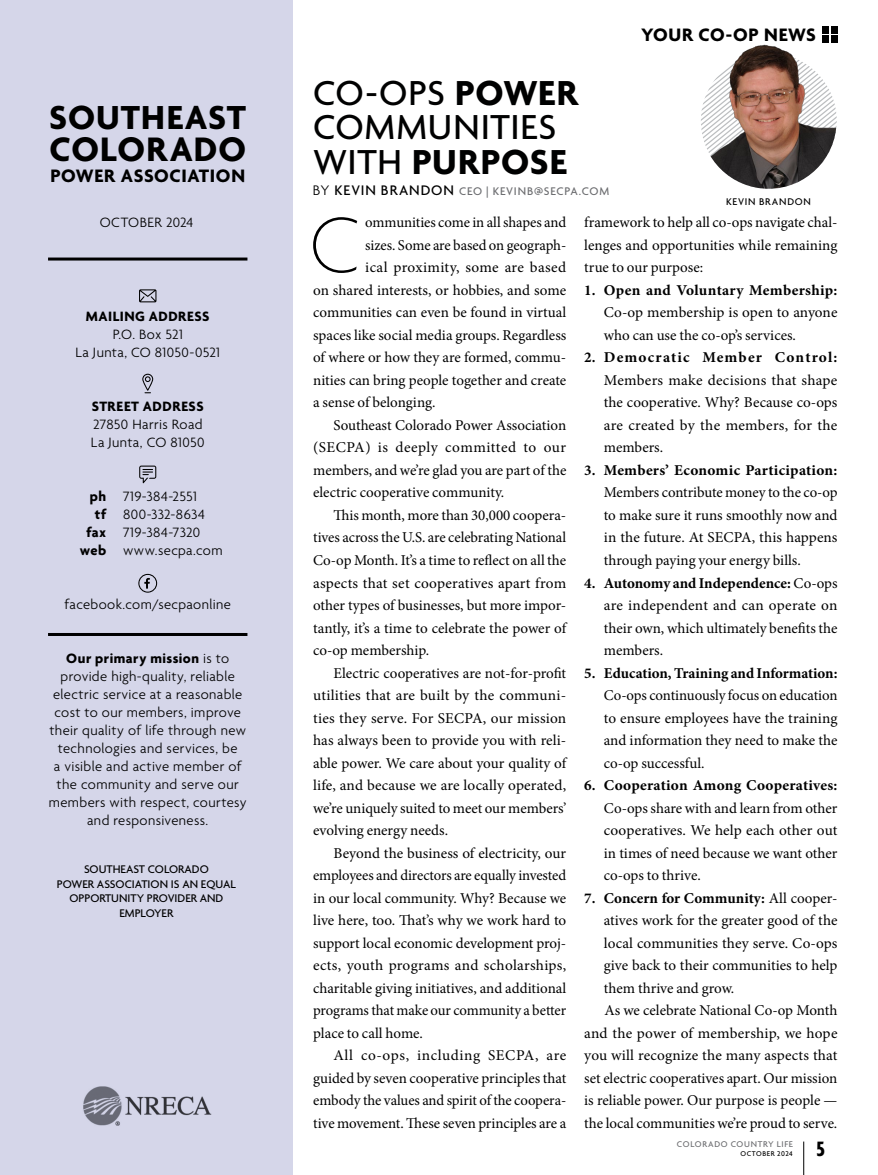
<style>
.page{position:relative;width:878px;height:1175px;background:#fff}
.page>*{position:absolute;margin:0;border:0;box-sizing:border-box;transform-origin:0 0}
.t1{font:100 85.5px "Agenda";color:#000}
.t2{font:500 37.5px/34.5px "Agenda";letter-spacing:.02em;color:#000101}
.t3{font:700 36.75px "Agenda";letter-spacing:.025em;color:#000}
.t4{font:700 36px "Agenda";letter-spacing:.03em;color:#000}
.t5{font:700 condensed 22.5px "Agenda";color:#000}
.t6{font:700 19.5px "Agenda";letter-spacing:.03em;color:#000}
.t7{font:15px/22.5px "Minion Pro";color:#000;text-align:justify}
.t8{font:700 15px "Minion Pro";letter-spacing:.015em;color:#000}
.t9{font:700 15px "Minion Pro";letter-spacing:-.005em;color:#000}
.t10{font:15px "Minion Pro";letter-spacing:.03em;color:#000}
.t11{font:15px "Minion Pro";letter-spacing:.04em;color:#000}
.t12{font:15px "Minion Pro";letter-spacing:.025em;color:#000}
.t13{font:700 15px "Minion Pro";letter-spacing:.07em;color:#000}
.t14{font:300 14.7px/18px "Agenda";letter-spacing:.025em;color:#000;text-align:center}
.t15{font:700 14.7px "Agenda";letter-spacing:.035em;color:#000}
.t16{font:500 12px/14.4px "Agenda";color:#000;text-align:center}
.t17{font:500 12px "Agenda";letter-spacing:.065em;color:#6d6e71}
.t18{font:500 10.5px "Agenda";letter-spacing:.075em;color:#000}
.t19{font:500 9px "Agenda";letter-spacing:.075em;color:#6d6e71}
.t20{font:500 7.5px "Agenda";letter-spacing:.075em;color:#000}
.s1{font-weight:700}
.s2{font-weight:300;font-size:15px;color:#000}
.s3{font-size:15px;color:#000}
.s4{font-weight:400}
</style>
<div class="page">
<img style="left:701px;top:26px;width:135px;height:163px">
<div style="left:0;top:0;width:293px;height:1174px;background:#d5d6e9"></div>
<hr style="left:48px;top:257px;width:199px;height:3px;background:#000">
<img style="left:83px;top:1086px;width:129px;height:40px">
<hr style="left:48px;top:633px;width:199px;height:3px;background:#000">
<svg style="left:139px;top:289px;width:17px;height:13px"></svg>
<svg style="left:142px;top:374px;width:11px;height:19px"></svg>
<svg style="left:139px;top:465px;width:17px;height:18px"></svg>
<svg style="left:138px;top:574px;width:19px;height:18px"></svg>
<hr style="left:803px;top:1141px;width:1px;height:33px;background:#000">
<div style="left:830px;top:36px;width:7px;height:7px;background:#000"></div>
<div style="left:830px;top:26px;width:7px;height:7px;background:#000"></div>
<div style="left:821px;top:36px;width:7px;height:7px;background:#000"></div>
<div style="left:821px;top:26px;width:7px;height:7px;background:#000"></div>
<h3 class="t4" style="left:49px;top:98px;width:198px">SOUTHEAST</h3>
<h3 class="t3" style="left:49px;top:129px;width:198px">COLORADO</h3>
<h3 class="t6" style="left:50px;top:165px;width:196px">POWER ASSOCIATION</h3>
<p class="t14" style="left:100px;top:214px;width:95px">OCTOBER 2024</p>
<p class="t15" style="left:86px;top:308px;width:125px">MAILING ADDRESS</p>
<p class="t14" style="left:75px;top:326px;width:146px">P.O. Box 521<br>La Junta, CO 81050-0521</p>
<p class="t15" style="left:92px;top:398px;width:113px">STREET ADDRESS</p>
<p class="t14" style="left:91px;top:416px;width:115px;text-align:left">27850 Harris Road<br>La Junta, CO 81050</p>
<p class="t14" style="left:90px;top:488px;width:108px"><span class="s1">ph</span> 719-384-2551</p>
<p class="t14" style="left:95px;top:506px;width:112px"><span class="s1">tf</span> 800-332-8634</p>
<p class="t14" style="left:86px;top:524px;width:115px"><span class="s1">fax</span> 719-384-7320</p>
<p class="t14" style="left:80px;top:542px;width:144px"><span class="s1">web</span> www.secpa.com</p>
<p class="t14" style="left:64px;top:596px;width:168px">facebook.com/secpaonline</p>
<p class="t14" style="left:49px;top:650px;width:199px"><span class="s1">Our primary mission</span> is to provide high-quality, reliable electric service at a reasonable cost to our members, improve their quality of life through new technologies and services, be<br>a visible and active member of the community and serve our members with respect, courtesy and responsiveness.</p>
<p class="t16" style="left:57px;top:863px;width:181px">SOUTHEAST COLORADO<br>POWER ASSOCIATION IS AN EQUAL<br>OPPORTUNITY PROVIDER AND<br>EMPLOYER</p>
<h2 class="t2" style="left:313px;top:78px;width:266px">CO-OPS <span class="s1">POWER<br></span>COMMUNITIES<br>WITH <span class="s1">PURPOSE</span></h2>
<p class="t17" style="left:313px;top:185px;width:298px"><span class="s2">BY</span> <span class="s3">KEVIN BRANDON</span> CEO | KEVINB@SECPA.COM</p>
<h3 class="t6" style="left:641px;top:24px;width:176px">YOUR CO-OP NEWS</h3>
<p class="t18" style="left:726px;top:196px;width:86px">KEVIN BRANDON</p>
<h1 class="t1" style="left:309px;top:199px;width:53px">C</h1>
<p class="t7" style="left:365px;top:211px;width:202px">ommunities come in all shapes and</p>
<p class="t7" style="left:365px;top:234px;width:202px">sizes. Some are based on geograph-</p>
<p class="t12" style="left:365px;top:257px;width:202px">ical proximity, some are based</p>
<p class="t7" style="left:313px;top:279px;width:254px">on shared interests, or hobbies, and some</p>
<p class="t7" style="left:313px;top:301px;width:255px">communities can even be found in virtual</p>
<p class="t7" style="left:313px;top:324px;width:255px">spaces like social media groups. Regardless</p>
<p class="t7" style="left:313px;top:346px;width:254px">of where or how they are formed, commu-</p>
<p class="t7" style="left:313px;top:369px;width:255px">nities can bring people together and create</p>
<p class="t7" style="left:313px;top:391px;width:124px">a sense of belonging.</p>
<p class="t7" style="left:333px;top:414px;width:234px">Southeast Colorado Power Association</p>
<p class="t10" style="left:313px;top:437px;width:254px">(SECPA) is deeply committed to our</p>
<p class="t7" style="left:313px;top:459px;width:255px">members, and we’re glad you are part of the</p>
<p class="t7" style="left:313px;top:481px;width:193px">electric cooperative community.</p>
<p class="t7" style="left:333px;top:504px;width:234px">This month, more than 30,000 coopera-</p>
<p class="t7" style="left:313px;top:526px;width:254px">tives across the U.S. are celebrating National</p>
<p class="t7" style="left:313px;top:549px;width:254px">Co-op Month. It’s a time to reflect on all the</p>
<p class="t7" style="left:313px;top:571px;width:255px">aspects that set cooperatives apart from</p>
<p class="t7" style="left:313px;top:594px;width:255px">other types of businesses, but more impor-</p>
<p class="t7" style="left:313px;top:616px;width:254px">tantly, it’s a time to celebrate the power of</p>
<p class="t7" style="left:313px;top:639px;width:118px">co-op membership.</p>
<p class="t7" style="left:333px;top:661px;width:234px">Electric cooperatives are not-for-profit</p>
<p class="t7" style="left:313px;top:684px;width:255px">utilities that are built by the communi-</p>
<p class="t7" style="left:313px;top:706px;width:255px">ties they serve. For SECPA, our mission</p>
<p class="t7" style="left:313px;top:729px;width:255px">has always been to provide you with reli-</p>
<p class="t7" style="left:313px;top:751px;width:254px">able power. We care about your quality of</p>
<p class="t7" style="left:313px;top:774px;width:254px">life, and because we are locally operated,</p>
<p class="t7" style="left:313px;top:796px;width:255px">we’re uniquely suited to meet our members’</p>
<p class="t7" style="left:313px;top:819px;width:136px">evolving energy needs.</p>
<p class="t7" style="left:333px;top:841px;width:234px">Beyond the business of electricity, our</p>
<p class="t7" style="left:313px;top:864px;width:254px">employees and directors are equally invested</p>
<p class="t7" style="left:313px;top:886px;width:255px">in our local community. Why? Because we</p>
<p class="t7" style="left:313px;top:909px;width:255px">live here, too. That’s why we work hard to</p>
<p class="t7" style="left:313px;top:931px;width:255px">support local economic development proj-</p>
<p class="t7" style="left:313px;top:954px;width:255px">ects, youth programs and scholarships,</p>
<p class="t7" style="left:313px;top:976px;width:255px">charitable giving initiatives, and additional</p>
<p class="t7" style="left:313px;top:999px;width:254px">programs that make our community a better</p>
<p class="t7" style="left:313px;top:1021px;width:111px">place to call home.</p>
<p class="t11" style="left:333px;top:1045px;width:234px">All co-ops, including SECPA, are</p>
<p class="t7" style="left:313px;top:1066px;width:254px">guided by seven cooperative principles that</p>
<p class="t7" style="left:313px;top:1089px;width:255px">embody the values and spirit of the coopera-</p>
<p class="t7" style="left:313px;top:1111px;width:254px">tive movement. These seven principles are a</p>
<p class="t7" style="left:584px;top:211px;width:255px">framework to help all co-ops navigate chal&shy;lenges and opportunities while remaining true to our purpose:</p>
<p class="t8" style="left:584px;top:279px;width:255px">1. Open and Voluntary Membership:</p>
<p class="t7" style="left:603px;top:301px;width:235px">Co-op membership is open to anyone who can use the co-op’s services.</p>
<p class="t13" style="left:584px;top:347px;width:254px">2. Democratic Member Control:</p>
<p class="t7" style="left:603px;top:369px;width:235px">Members make decisions that shape the cooperative. Why? Because co-ops are created by the members, for the members.</p>
<p class="t8" style="left:584px;top:459px;width:255px">3. Members’ Economic Participation:</p>
<p class="t7" style="left:603px;top:481px;width:235px">Members contribute money to the co-op to make sure it runs smoothly now and in the future. At SECPA, this happens through paying your energy bills.</p>
<p class="t7" style="left:603px;top:571px;width:235px;text-indent:-20px"><span class="s1">4. Autonomy and Independence:</span> Co-ops are independent and can operate on their own, which ultimately benefits the members.</p>
<p class="t9" style="left:584px;top:662px;width:255px">5. Education, Training and Information:</p>
<p class="t7" style="left:603px;top:684px;width:235px">Co-ops continuously focus on education to ensure employees have the training and information they need to make the co-op successful.</p>
<p class="t8" style="left:584px;top:774px;width:255px">6. Cooperation Among Cooperatives:</p>
<p class="t7" style="left:603px;top:796px;width:235px">Co-ops share with and learn from other cooperatives. We help each other out in times of need because we want other co-ops to thrive.</p>
<p class="t8" style="left:584px;top:887px;width:255px">7. Concern for Community: <span class="s4">All cooper-</span></p>
<p class="t7" style="left:603px;top:909px;width:235px">atives work for the greater good of the</p>
<p class="t7" style="left:603px;top:931px;width:235px">local communities they serve. Co-ops</p>
<p class="t7" style="left:603px;top:954px;width:235px">give back to their communities to help</p>
<p class="t7" style="left:603px;top:976px;width:132px">them thrive and grow.</p>
<p class="t7" style="left:604px;top:999px;width:234px">As we celebrate National Co-op Month</p>
<p class="t7" style="left:584px;top:1021px;width:255px">and the power of membership, we hope</p>
<p class="t7" style="left:584px;top:1044px;width:255px">you will recognize the many aspects that</p>
<p class="t7" style="left:584px;top:1066px;width:254px">set electric cooperatives apart. Our mission</p>
<p class="t7" style="left:584px;top:1089px;width:255px">is reliable power. Our purpose is people —</p>
<p class="t7" style="left:584px;top:1111px;width:254px">the local communities we’re proud to serve.</p>
<h3 class="t5" style="left:816px;top:1136px;width:10px">5</h3>
<p class="t19" style="left:677px;top:1139px;width:117px">COLORADO COUNTRY LIFE</p>
<p class="t20" style="left:740px;top:1149px;width:54px">OCTOBER 2024</p>
</div>
